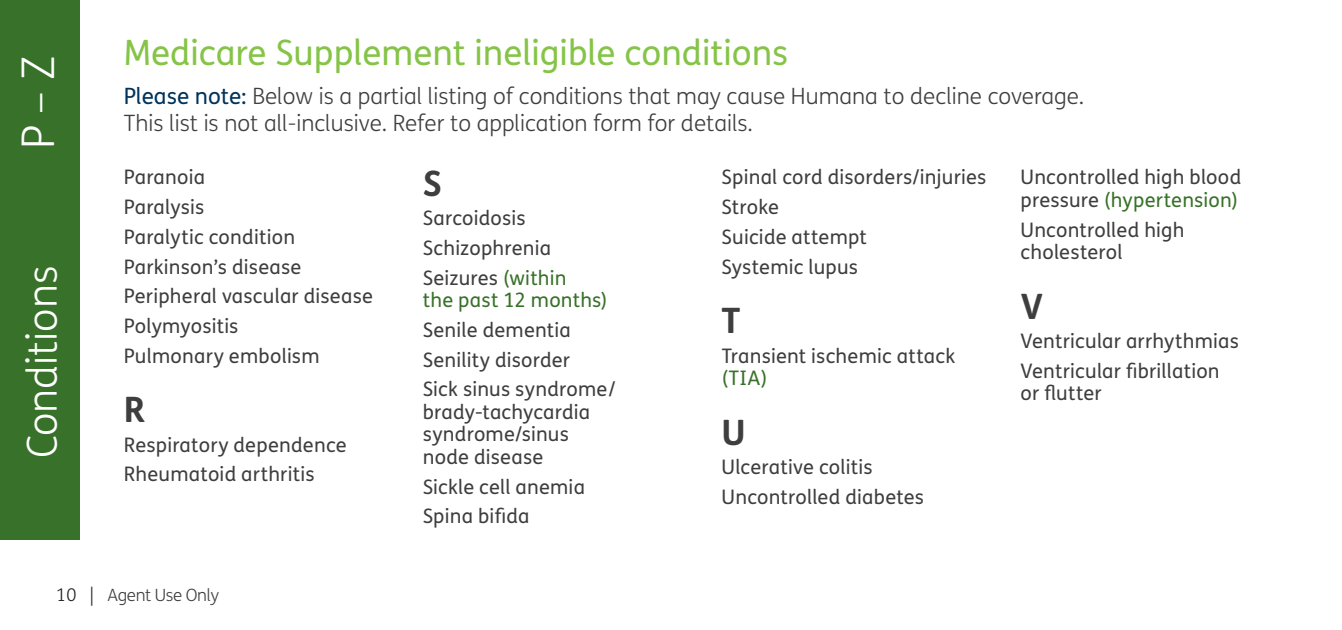
<style>
.page{position:relative;width:1342px;height:630px;background:#fff}
.page>*{position:absolute;margin:0;border:0;box-sizing:border-box;transform-origin:0 0}
.t1{font:300 45px "FS Humana";color:#fff}
.t2{font:300 41.25px "FS Humana";color:#fff}
.t3{font:35px "FS Humana";color:#85c447}
.t4{font:700 35px "FS Humana";color:#3e3e3f}
.t5{font:300 22.5px/27.5px "FS Humana";color:#3e3e3f}
.t6{font:20px/29.8px "FS Humana";letter-spacing:.01em;color:#3e3e3f}
.t7{font:20px "FS Humana";letter-spacing:.015em;color:#387129}
.t8{font:300 17px "FS Humana";letter-spacing:-.02em;color:#3e3e3f}
.s1{font-weight:400;color:#00335b}
.s2{color:#387129}
.s3{font-size:17.5px;color:#231f20}
</style>
<div class="page">
<div style="left:0;top:0;width:79px;height:540px;background:#387129"></div>
<h1 class="t1" style="left:8px;top:149px;width:94px;rotate:-90deg">P – Z</h1>
<h2 class="t2" style="left:14px;top:458px;width:194px;rotate:-90deg">Conditions</h2>
<h3 class="t3" style="left:124px;top:29px;width:665px">Medicare Supplement ineligible conditions</h3>
<p class="t5" style="left:124px;top:81px;width:961px"><span class="s1">Please note:</span> Below is a partial listing of conditions that may cause Humana to decline coverage.<br>This list is not all-inclusive. Refer to application form for details.</p>
<p class="t6" style="left:124px;top:162px;width:251px">Paranoia<br>Paralysis<br>Paralytic condition<br>Parkinson’s disease<br>Peripheral vascular disease<br>Polymyositis<br>Pulmonary embolism</p>
<h3 class="t4" style="left:124px;top:383px;width:23px">R</h3>
<p class="t6" style="left:124px;top:429px;width:224px">Respiratory dependence<br>Rheumatoid arthritis</p>
<h3 class="t4" style="left:422px;top:156px;width:21px">S</h3>
<p class="t6" style="left:422px;top:203px;width:145px">Sarcoidosis<br>Schizophrenia<br>Seizures <span class="s2">(within</span></p>
<p class="t7" style="left:422px;top:286px;width:186px">the past 12 months)</p>
<p class="t6" style="left:422px;top:315px;width:194px">Senile dementia<br>Senility disorder<br>Sick sinus syndrome/</p>
<p class="t6" style="left:422px;top:400px;width:169px;line-height:22.5px">brady-tachycardia syndrome/sinus node disease</p>
<p class="t6" style="left:422px;top:471px;width:164px">Sickle cell anemia<br>Spina bifida</p>
<p class="t6" style="left:721px;top:162px;width:266px">Spinal cord disorders/injuries<br>Stroke<br>Suicide attempt<br>Systemic lupus</p>
<h3 class="t4" style="left:721px;top:293px;width:20px">T</h3>
<p class="t6" style="left:721px;top:340px;width:235px">Transient ischemic attack</p>
<p class="t7" style="left:721px;top:364px;width:47px">(TIA)</p>
<h3 class="t4" style="left:721px;top:405px;width:26px">U</h3>
<p class="t6" style="left:721px;top:452px;width:204px">Ulcerative colitis<br>Uncontrolled diabetes</p>
<p class="t6" style="left:1020px;top:166px;width:222px;line-height:22.5px">Uncontrolled high blood pressure <span class="s2">(hypertension)</span></p>
<p class="t6" style="left:1020px;top:218px;width:165px;line-height:22.5px">Uncontrolled high cholesterol</p>
<h3 class="t4" style="left:1020px;top:279px;width:24px">V</h3>
<p class="t6" style="left:1020px;top:326px;width:220px">Ventricular arrhythmias<br>Ventricular fibrillation</p>
<p class="t6" style="left:1020px;top:378px;width:83px">or flutter</p>
<p class="t8" style="left:56px;top:583px;width:164px"><span class="s3">10 |</span> Agent Use Only</p>
</div>
